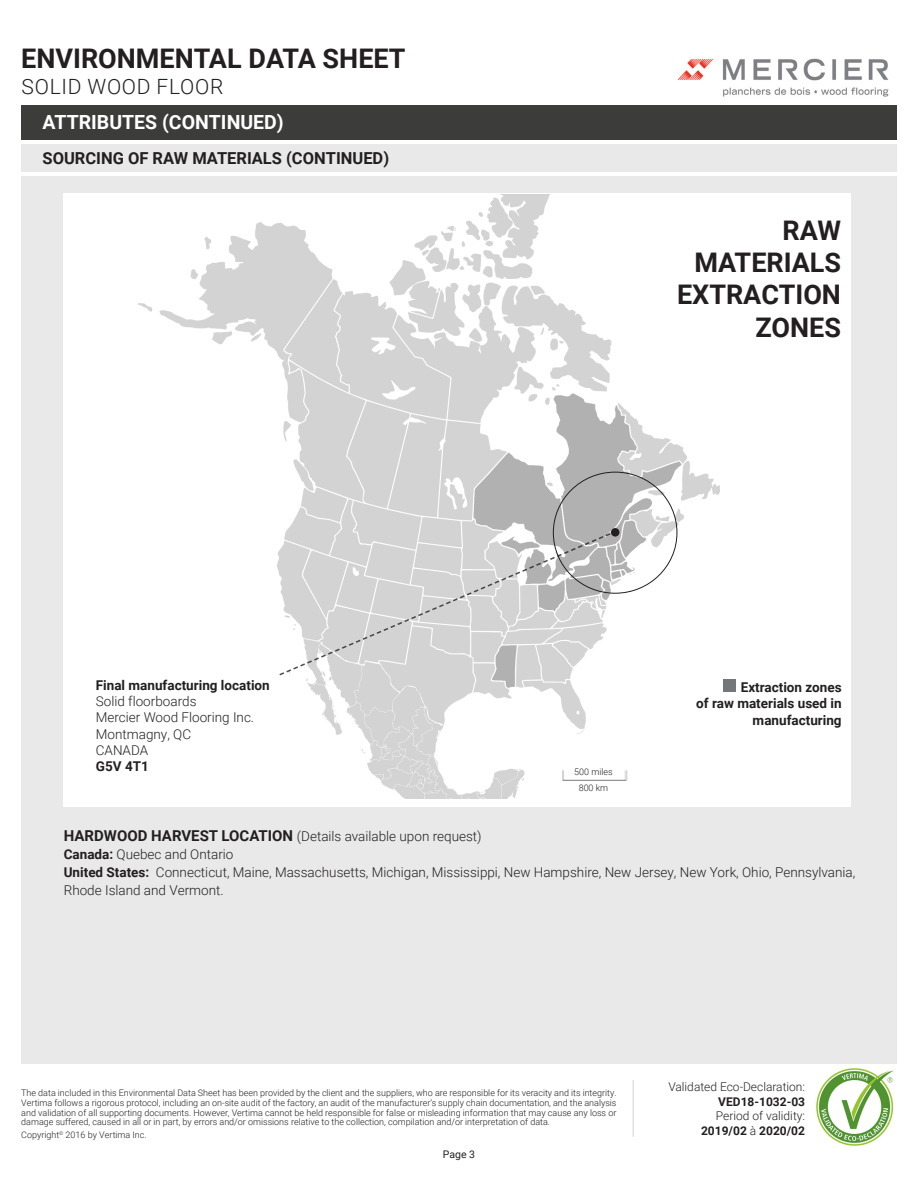
<style>
.page{position:relative;width:918px;height:1188px;background:#fff}
.page>*{position:absolute;margin:0;border:0;box-sizing:border-box;transform-origin:0 0}
.t1{font:700 27px/32.4px "Roboto";color:#231f20;text-align:right}
.t2{font:300 21px "Roboto";letter-spacing:.035em;color:#231f20}
.t3{font:700 19.5px "Roboto";color:#fff}
.t4{font:700 16.5px "Roboto";color:#231f20}
.t5{font:300 13.5px/18px "Roboto";color:#231f20}
.t6{font:700 13.5px/16.5px "Roboto";color:#231f20;text-align:right}
.t7{font:300 12px/14.4px "Roboto";color:#231f20;text-align:right}
.t8{font:700 12px "Roboto";color:#231f20}
.t9{font:10.5px "Roboto";color:#231f20}
.t10{font:300 9px/9.8px "Roboto";color:#231f20;text-align:justify}
.s1{font-weight:700;font-size:15px}
.s2{font-weight:700}
</style>
<div class="page">
<hr style="left:633px;top:1080px;width:1px;height:57px;background:#d1d2d4">
<img style="left:816px;top:1068px;width:78px;height:78px">
<img style="left:677px;top:58px;width:212px;height:39px">
<div style="left:21px;top:176px;width:876px;height:888px;background:#e9e9e9"></div>
<div style="left:63px;top:193px;width:787px;height:613px;background:#fff"></div>
<div style="left:21px;top:105px;width:876px;height:34px;background:#3c3c3b"></div>
<div style="left:21px;top:144px;width:876px;height:28px;background:#e9e9e9"></div>
<img style="left:138px;top:194px;width:582px;height:604px">
<svg style="left:278px;top:529px;width:341px;height:148px;background:#d4d4d4"></svg>
<img style="left:562px;top:766px;width:67px;height:15px">
<div style="left:723px;top:680px;width:13px;height:12px;background:#737779"></div>
<h1 class="t1" style="left:21px;top:41px;width:386px">ENVIRONMENTAL DATA SHEET</h1>
<h2 class="t2" style="left:22px;top:72px;width:203px">SOLID WOOD FLOOR</h2>
<h3 class="t3" style="left:43px;top:109px;width:243px">ATTRIBUTES (CONTINUED)</h3>
<h3 class="t4" style="left:43px;top:147px;width:348px">SOURCING OF RAW MATERIALS (CONTINUED)</h3>
<h3 class="t6" style="left:96px;top:677px;width:175px">Final manufacturing location</h3>
<h3 class="t5" style="left:96px;top:693px;width:160px;line-height:16.2px">Solid floorboards<br>Mercier Wood Flooring Inc.<br>Montmagny, QC<br>CANADA</h3>
<h3 class="t6" style="left:96px;top:758px;width:54px">G5V 4T1</h3>
<h1 class="t1" style="left:677px;top:213px;width:166px">RAW<br>MATERIALS<br>EXTRACTION<br>ZONES</h1>
<p class="t10" style="left:574px;top:763px;width:40px;line-height:16.5px;text-align:center">500 miles<br>800 km</p>
<h3 class="t6" style="left:696px;top:678px;width:147px">Extraction zones<br>of raw materials used in manufacturing</h3>
<p class="t5" style="left:64px;top:827px;width:793px"><span class="s1">HARDWOOD HARVEST LOCATION</span> (Details available upon request)<br><span class="s2">Canada:</span> Quebec and Ontario<br><span class="s2">United States:</span> Connecticut, Maine, Massachusetts, Michigan, Mississippi, New Hampshire, New Jersey, New York, Ohio, Pennsylvania, Rhode Island and Vermont.</p>
<p class="t10" style="left:21px;top:1088px;width:597px">The data included in this Environmental Data Sheet has been provided by the client and the suppliers, who are responsible for its veracity and its integrity.<br>Vertima follows a rigorous protocol, including an on-site audit of the factory, an audit of the manufacturer’s supply chain documentation, and the analysis and validation of all supporting documents. However, Vertima cannot be held responsible for false or misleading information that may cause any loss or damage suffered, caused in all or in part, by errors and/or omissions relative to the collection, compilation and/or interpretation of data.</p>
<p class="t10" style="left:21px;top:1130px;width:127px">Copyright<sup>©</sup> 2016 by Vertima Inc.</p>
<p class="t9" style="left:443px;top:1147px;width:34px">Page 3</p>
<h3 class="t7" style="left:668px;top:1080px;width:138px">Validated Eco-Declaration:</h3>
<h3 class="t8" style="left:718px;top:1093px;width:88px">VED18-1032-03</h3>
<h3 class="t7" style="left:701px;top:1108px;width:106px">Period of validity:<br><span class="s2">2019/02</span> à <span class="s2">2020/02</span></h3>
</div>
